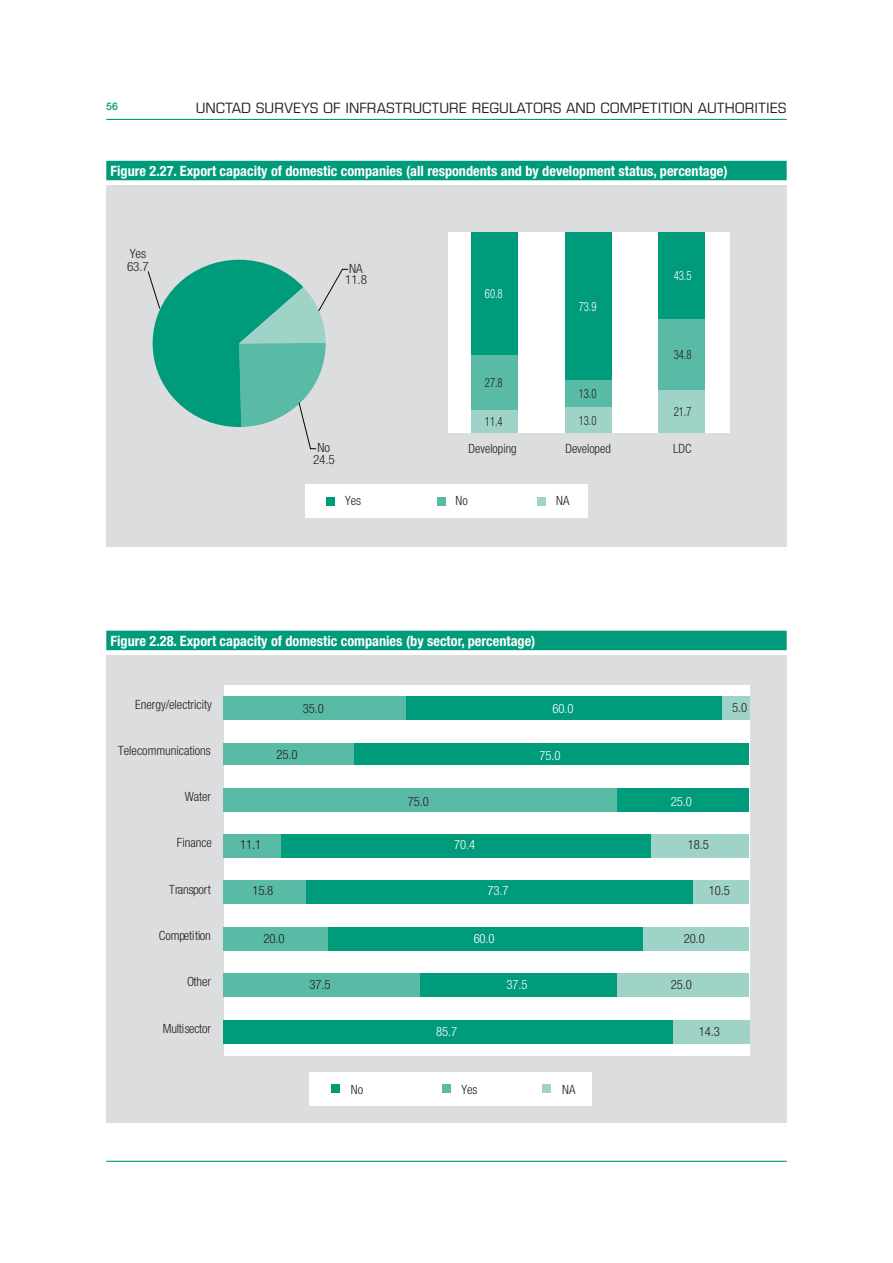
<style>
.page{position:relative;width:893px;height:1263px;background:#fff}
.page>*{position:absolute;margin:0;border:0;box-sizing:border-box;transform-origin:0 0}
.t1{font:700 condensed 14.25px "Helvetica Neue LT Std";color:#fff}
.t2{font:condensed 14.25px "Eurostile LT Std";color:#231f20;scale:1.15 1}
.t3{font:300 condensed 12.75px "Helvetica Neue LT Std";color:#231f20}
.t4{font:300 condensed 12.75px "Helvetica Neue LT Std";letter-spacing:-.01em;color:#fff}
.t5{font:300 condensed 12.75px "Helvetica Neue LT Std";color:#231f20;scale:.84 1}
.t6{font:300 condensed 12.75px "Helvetica Neue LT Std";letter-spacing:-.01em;color:#fff;scale:.84 1}
.t7{font:500 10.5px "Helvetica Neue LT Std";color:#009b7a}
</style>
<div class="page">
<hr style="left:106px;top:119px;width:681px;height:1px;background:#009b7a">
<hr style="left:106px;top:1161px;width:681px;height:1px;background:#009b7a">
<div style="left:106px;top:161px;width:681px;height:19px;background:#009b7a"></div>
<div style="left:106px;top:185px;width:681px;height:361px;background:#dcdddf"></div>
<svg style="left:148px;top:260px;width:200px;height:189px"></svg>
<div style="left:448px;top:232px;width:281px;height:200px;background:#fff"></div>
<div style="left:471px;top:410px;width:47px;height:23px;background:#a0d3c8"></div>
<div style="left:565px;top:407px;width:47px;height:26px;background:#a0d3c8"></div>
<div style="left:658px;top:390px;width:47px;height:43px;background:#a0d3c8"></div>
<div style="left:471px;top:355px;width:47px;height:55px;background:#59baa6"></div>
<div style="left:565px;top:380px;width:47px;height:27px;background:#59baa6"></div>
<div style="left:658px;top:319px;width:47px;height:71px;background:#59baa6"></div>
<div style="left:471px;top:233px;width:47px;height:122px;background:#009b7a"></div>
<div style="left:565px;top:233px;width:47px;height:147px;background:#009b7a"></div>
<div style="left:658px;top:233px;width:47px;height:86px;background:#009b7a"></div>
<div style="left:305px;top:484px;width:283px;height:34px;background:#fff"></div>
<div style="left:438px;top:497px;width:8px;height:8px;background:#59baa6"></div>
<div style="left:538px;top:497px;width:8px;height:8px;background:#a0d3c8"></div>
<div style="left:327px;top:497px;width:8px;height:8px;background:#009b7a"></div>
<div style="left:106px;top:631px;width:681px;height:19px;background:#009b7a"></div>
<div style="left:106px;top:655px;width:681px;height:468px;background:#dcdddf"></div>
<div style="left:224px;top:685px;width:525px;height:370px;background:#fff"></div>
<div style="left:223px;top:974px;width:197px;height:23px;background:#59baa6"></div>
<div style="left:223px;top:927px;width:105px;height:23px;background:#59baa6"></div>
<div style="left:223px;top:881px;width:83px;height:23px;background:#59baa6"></div>
<div style="left:223px;top:834px;width:58px;height:24px;background:#59baa6"></div>
<div style="left:223px;top:788px;width:395px;height:23px;background:#59baa6"></div>
<div style="left:223px;top:743px;width:132px;height:22px;background:#59baa6"></div>
<div style="left:223px;top:696px;width:183px;height:24px;background:#59baa6"></div>
<div style="left:223px;top:1020px;width:450px;height:23px;background:#009b7a"></div>
<div style="left:420px;top:974px;width:198px;height:23px;background:#009b7a"></div>
<div style="left:328px;top:927px;width:315px;height:23px;background:#009b7a"></div>
<div style="left:306px;top:881px;width:388px;height:23px;background:#009b7a"></div>
<div style="left:281px;top:834px;width:370px;height:24px;background:#009b7a"></div>
<div style="left:618px;top:788px;width:131px;height:23px;background:#009b7a"></div>
<div style="left:355px;top:743px;width:394px;height:22px;background:#009b7a"></div>
<div style="left:406px;top:696px;width:316px;height:24px;background:#009b7a"></div>
<div style="left:673px;top:1020px;width:76px;height:23px;background:#a0d3c8"></div>
<div style="left:618px;top:974px;width:131px;height:23px;background:#a0d3c8"></div>
<div style="left:643px;top:927px;width:106px;height:23px;background:#a0d3c8"></div>
<div style="left:694px;top:881px;width:55px;height:23px;background:#a0d3c8"></div>
<div style="left:651px;top:834px;width:98px;height:24px;background:#a0d3c8"></div>
<div style="left:722px;top:696px;width:27px;height:24px;background:#a0d3c8"></div>
<div style="left:310px;top:1072px;width:282px;height:33px;background:#fff"></div>
<div style="left:442px;top:1084px;width:9px;height:9px;background:#59baa6"></div>
<div style="left:542px;top:1084px;width:9px;height:9px;background:#a0d3c8"></div>
<div style="left:331px;top:1084px;width:9px;height:9px;background:#009b7a"></div>
<p class="t7" style="left:106px;top:100px;width:13px">56</p>
<p class="t2" style="left:196px;top:99px;width:515px">UNCTAD SURVEYS OF INFRASTRUCTURE REGULATORS AND COMPETITION AUTHORITIES</p>
<p class="t1" style="left:111px;top:162px;width:619px">Figure 2.27. Export capacity of domestic companies (all respondents and by development status, percentage)</p>
<p class="t3" style="left:130px;top:246px;width:18px">Yes</p>
<p class="t3" style="left:127px;top:259px;width:23px">63.7</p>
<p class="t3" style="left:349px;top:261px;width:15px">NA</p>
<p class="t3" style="left:345px;top:273px;width:23px">11.8</p>
<p class="t6" style="left:485px;top:286px;width:23px">60.8</p>
<p class="t6" style="left:579px;top:299px;width:23px">73.9</p>
<p class="t6" style="left:674px;top:269px;width:23px">43.5</p>
<p class="t3" style="left:317px;top:440px;width:14px">No</p>
<p class="t3" style="left:313px;top:452px;width:23px">24.5</p>
<p class="t5" style="left:485px;top:375px;width:23px">27.8</p>
<p class="t5" style="left:579px;top:387px;width:23px">13.0</p>
<p class="t5" style="left:485px;top:415px;width:23px">11.4</p>
<p class="t5" style="left:579px;top:413px;width:23px">13.0</p>
<p class="t5" style="left:674px;top:347px;width:23px">34.8</p>
<p class="t5" style="left:674px;top:404px;width:23px">21.7</p>
<p class="t3" style="left:469px;top:441px;width:49px">Developing</p>
<p class="t3" style="left:565px;top:441px;width:47px">Developed</p>
<p class="t3" style="left:673px;top:441px;width:20px">LDC</p>
<p class="t3" style="left:345px;top:494px;width:18px">Yes</p>
<p class="t3" style="left:456px;top:494px;width:14px">No</p>
<p class="t3" style="left:556px;top:494px;width:15px">NA</p>
<p class="t1" style="left:111px;top:632px;width:426px">Figure 2.28. Export capacity of domestic companies (by sector, percentage)</p>
<p class="t3" style="left:135px;top:697px;width:78px">Energy/electricity</p>
<p class="t3" style="left:303px;top:701px;width:23px">35.0</p>
<p class="t4" style="left:552px;top:701px;width:23px">60.0</p>
<p class="t3" style="left:732px;top:700px;width:17px">5.0</p>
<p class="t3" style="left:118px;top:743px;width:94px">Telecommunications</p>
<p class="t3" style="left:277px;top:748px;width:23px">25.0</p>
<p class="t4" style="left:539px;top:748px;width:23px">75.0</p>
<p class="t3" style="left:185px;top:789px;width:27px">Water</p>
<p class="t3" style="left:408px;top:794px;width:23px">75.0</p>
<p class="t4" style="left:671px;top:794px;width:23px">25.0</p>
<p class="t3" style="left:177px;top:836px;width:37px">Finance</p>
<p class="t3" style="left:240px;top:837px;width:23px">11.1</p>
<p class="t4" style="left:454px;top:837px;width:23px">70.4</p>
<p class="t3" style="left:688px;top:837px;width:23px">18.5</p>
<p class="t3" style="left:169px;top:882px;width:43px">Transport</p>
<p class="t3" style="left:252px;top:883px;width:23px">15.8</p>
<p class="t4" style="left:487px;top:883px;width:23px">73.7</p>
<p class="t3" style="left:709px;top:883px;width:23px">10.5</p>
<p class="t3" style="left:159px;top:928px;width:54px">Competition</p>
<p class="t3" style="left:263px;top:931px;width:23px">20.0</p>
<p class="t4" style="left:474px;top:931px;width:23px">60.0</p>
<p class="t3" style="left:684px;top:931px;width:23px">20.0</p>
<p class="t3" style="left:187px;top:974px;width:25px">Other</p>
<p class="t3" style="left:309px;top:977px;width:23px">37.5</p>
<p class="t4" style="left:506px;top:978px;width:23px">37.5</p>
<p class="t3" style="left:671px;top:978px;width:23px">25.0</p>
<p class="t3" style="left:163px;top:1021px;width:50px">Multisector</p>
<p class="t4" style="left:436px;top:1024px;width:23px">85.7</p>
<p class="t3" style="left:699px;top:1024px;width:23px">14.3</p>
<p class="t3" style="left:351px;top:1082px;width:14px">No</p>
<p class="t3" style="left:462px;top:1082px;width:18px">Yes</p>
<p class="t3" style="left:562px;top:1082px;width:15px">NA</p>
</div>
